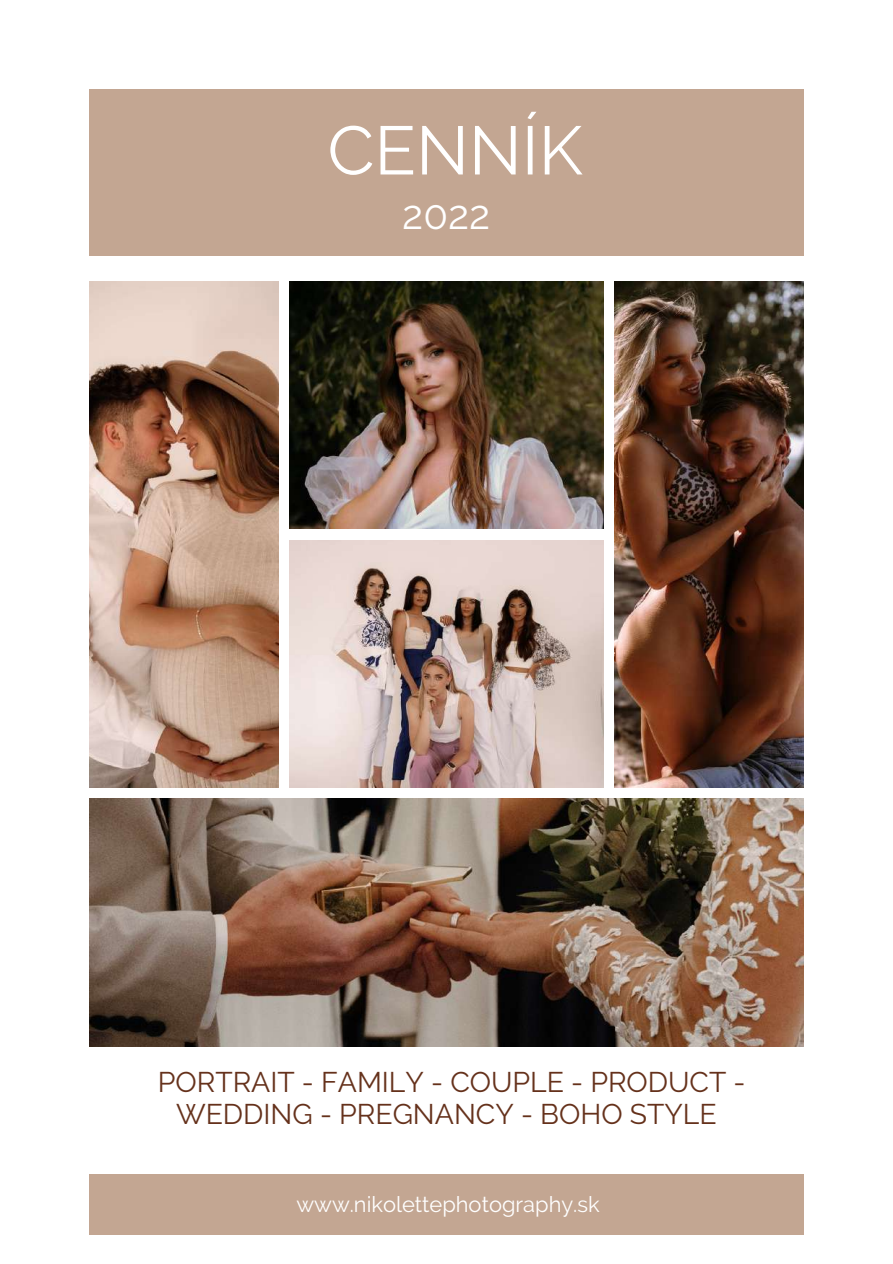
<style>
.page{position:relative;width:893px;height:1264px;background:#fff}
.page>*{position:absolute;margin:0;border:0;box-sizing:border-box;transform-origin:0 0}
.t1{font:68.4px "Raleway";color:#fff}
.t2{font:40.35px "Raleway";color:#fff}
.t3{font:28.35px/32.5px "Raleway";color:#65311b;text-align:center}
.t4{font:21.9px "Raleway";color:#fff}
</style>
<div class="page">
<img style="left:89px;top:281px;width:189px;height:506px">
<img style="left:289px;top:281px;width:314px;height:248px">
<img style="left:614px;top:281px;width:189px;height:506px">
<img style="left:289px;top:540px;width:314px;height:247px">
<img style="left:89px;top:798px;width:714px;height:248px">
<div style="left:89px;top:89px;width:714px;height:167px;background:#c3a692"></div>
<div style="left:89px;top:1173px;width:714px;height:61px;background:#c3a692"></div>
<h1 class="t1" style="left:327px;top:110px;width:256px">CENNÍK</h1>
<h2 class="t2" style="left:402px;top:191px;width:89px">2022</h2>
<p class="t3" style="left:158px;top:1065px;width:589px">PORTRAIT - FAMILY - COUPLE - PRODUCT -<br>WEDDING - PREGNANCY - BOHO STYLE</p>
<p class="t4" style="left:296px;top:1191px;width:305px">www.nikolettephotography.sk</p>
</div>
